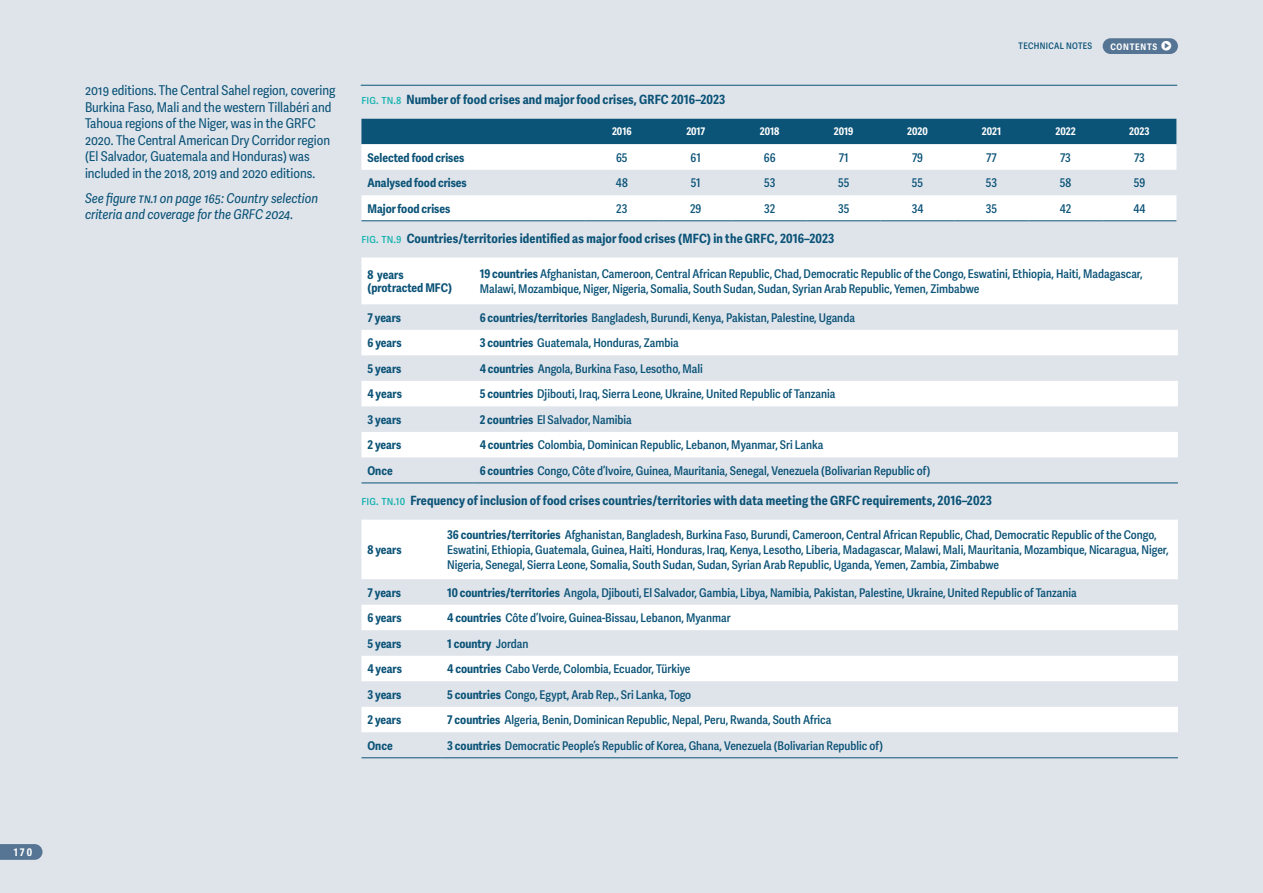
<style>
.page{position:relative;width:1263px;height:893px;background:#fff}
.page>*{position:absolute;margin:0;border:0;box-sizing:border-box;transform-origin:0 0}
._2024_9PT_BODYTEXT{font:13.5px/16.5px "Adelle Sans Cnd";color:#0b5377}
._2024_9PT_BODYTEXT-2{font:italic 13.5px/16.5px "Adelle Sans Cnd";color:#0b5377}
._2024_TREND_CHART_HEAD{font:700 12.75px "Adelle Sans Cnd";letter-spacing:.01em;color:#0b5377}
._2024_TN_CHART_COPY{font:600 12px/15px "Adelle Sans Cnd";color:#0b5377}
._2024_TN_CHART_COPY-2{font:700 12px "Adelle Sans Cnd";color:#0b5377}
._2024_TN_CHART_HEAD{font:700 10.5px "Adelle Sans Cnd";color:#fff}
.t1{font:600 9px "Adelle Sans Cnd";letter-spacing:.035em;color:#0b5377}
.t2{font:700 9px "Adelle Sans Cnd";letter-spacing:.085em;color:#fff}
.s1{font-style:normal}
.s2{font-family:"socialtype";font-weight:400;font-size:15px}
.s3{font-weight:400;color:#0fb1ac}
.s4{font-weight:700}
.s5{font-weight:600}
</style>
<div class="page">
<div style="left:0;top:0;width:1262px;height:893px;background:#dfe4eb"></div>
<div style="left:1103px;top:38px;width:75px;height:16px;background:#567493;border-radius:8px"></div>
<svg style="left:0;top:844px;width:43px;height:16px"></svg>
<div style="left:361px;top:119px;width:815px;height:25px;background:#0b5377"></div>
<svg style="left:361px;top:145px;width:815px;height:76px;fill:#fff"></svg>
<hr style="left:361px;top:221px;width:224px;height:1px;background:#0b5377">
<hr style="left:585px;top:221px;width:74px;height:1px;background:#0b5377">
<hr style="left:659px;top:221px;width:74px;height:1px;background:#0b5377">
<hr style="left:733px;top:221px;width:74px;height:1px;background:#0b5377">
<hr style="left:807px;top:221px;width:74px;height:1px;background:#0b5377">
<hr style="left:881px;top:221px;width:73px;height:1px;background:#0b5377">
<hr style="left:954px;top:221px;width:74px;height:1px;background:#0b5377">
<hr style="left:1028px;top:221px;width:74px;height:1px;background:#0b5377">
<hr style="left:1102px;top:221px;width:74px;height:1px;background:#0b5377">
<svg style="left:361px;top:258px;width:817px;height:199px;fill:#fff"></svg>
<hr style="left:361px;top:483px;width:113px;height:1px;background:#0b5377">
<hr style="left:474px;top:483px;width:704px;height:1px;background:#0b5377">
<svg style="left:361px;top:520px;width:817px;height:212px;fill:#fff"></svg>
<hr style="left:361px;top:757px;width:80px;height:1px;background:#0b5377">
<hr style="left:441px;top:757px;width:737px;height:1px;background:#0b5377">
<hr style="left:361px;top:85px;width:816px;height:1px;background:#0b5377">
<p class="_2024_TN_CHART_HEAD" style="left:14px;top:846px;width:20px">170</p>
<p class="_2024_9PT_BODYTEXT" style="left:85px;top:83px;width:252px">2019 editions. The Central Sahel region, covering Burkina Faso, Mali and the western Tillabéri and Tahoua regions of the Niger, was in the GRFC 2020. The Central American Dry Corridor region (El Salvador, Guatemala and Honduras) was included in the 2018, 2019 and 2020 editions.</p>
<p class="_2024_9PT_BODYTEXT-2" style="left:85px;top:190px;width:235px">See figure tn.1 on page 165: Country selection criteria and coverage for the GRFC 2024<span class="s1">.</span></p>
<p class="t1" style="left:1018px;top:41px;width:75px">TECHNICAL NOTES</p>
<p class="t2" style="left:1110px;top:41px;width:64px">CONTENTS <span class="s2">F</span></p>
<p class="_2024_TREND_CHART_HEAD" style="left:361px;top:92px;width:365px"><span class="s3">fig. tn.8</span> Number of food crises and major food crises, GRFC 2016–2023</p>
<p class="_2024_TN_CHART_HEAD" style="left:612px;top:125px;width:21px">2016</p>
<p class="_2024_TN_CHART_HEAD" style="left:686px;top:125px;width:20px">2017</p>
<p class="_2024_TN_CHART_HEAD" style="left:760px;top:125px;width:21px">2018</p>
<p class="_2024_TN_CHART_HEAD" style="left:834px;top:125px;width:21px">2019</p>
<p class="_2024_TN_CHART_HEAD" style="left:907px;top:125px;width:22px">2020</p>
<p class="_2024_TN_CHART_HEAD" style="left:982px;top:125px;width:21px">2021</p>
<p class="_2024_TN_CHART_HEAD" style="left:1055px;top:125px;width:22px">2022</p>
<p class="_2024_TN_CHART_HEAD" style="left:1129px;top:125px;width:22px">2023</p>
<p class="_2024_TN_CHART_COPY-2" style="left:367px;top:150px;width:98px">Selected food crises</p>
<p class="_2024_TN_CHART_COPY" style="left:616px;top:150px;width:13px">65</p>
<p class="_2024_TN_CHART_COPY" style="left:691px;top:150px;width:12px">61</p>
<p class="_2024_TN_CHART_COPY" style="left:764px;top:150px;width:13px">66</p>
<p class="_2024_TN_CHART_COPY" style="left:839px;top:150px;width:11px">71</p>
<p class="_2024_TN_CHART_COPY" style="left:912px;top:150px;width:13px">79</p>
<p class="_2024_TN_CHART_COPY" style="left:986px;top:150px;width:12px">77</p>
<p class="_2024_TN_CHART_COPY" style="left:1060px;top:150px;width:12px">73</p>
<p class="_2024_TN_CHART_COPY" style="left:1134px;top:150px;width:12px">73</p>
<p class="_2024_TN_CHART_COPY-2" style="left:367px;top:176px;width:101px">Analysed food crises</p>
<p class="_2024_TN_CHART_COPY" style="left:616px;top:176px;width:13px">48</p>
<p class="_2024_TN_CHART_COPY" style="left:691px;top:176px;width:11px">51</p>
<p class="_2024_TN_CHART_COPY" style="left:764px;top:176px;width:13px">53</p>
<p class="_2024_TN_CHART_COPY" style="left:838px;top:176px;width:13px">55</p>
<p class="_2024_TN_CHART_COPY" style="left:912px;top:176px;width:13px">55</p>
<p class="_2024_TN_CHART_COPY" style="left:986px;top:176px;width:13px">53</p>
<p class="_2024_TN_CHART_COPY" style="left:1060px;top:176px;width:13px">58</p>
<p class="_2024_TN_CHART_COPY" style="left:1134px;top:176px;width:13px">59</p>
<p class="_2024_TN_CHART_COPY-2" style="left:367px;top:201px;width:84px">Major food crises</p>
<p class="_2024_TN_CHART_COPY" style="left:616px;top:201px;width:13px">23</p>
<p class="_2024_TN_CHART_COPY" style="left:690px;top:201px;width:13px">29</p>
<p class="_2024_TN_CHART_COPY" style="left:764px;top:201px;width:12px">32</p>
<p class="_2024_TN_CHART_COPY" style="left:838px;top:201px;width:13px">35</p>
<p class="_2024_TN_CHART_COPY" style="left:912px;top:201px;width:13px">34</p>
<p class="_2024_TN_CHART_COPY" style="left:986px;top:201px;width:13px">35</p>
<p class="_2024_TN_CHART_COPY" style="left:1060px;top:201px;width:13px">42</p>
<p class="_2024_TN_CHART_COPY" style="left:1133px;top:201px;width:13px">44</p>
<p class="_2024_TREND_CHART_HEAD" style="left:361px;top:231px;width:474px"><span class="s3">fig. tn.9</span> Countries/territories identified as major food crises (MFC) in the GRFC, 2016–2023</p>
<p class="_2024_TN_CHART_COPY-2" style="left:367px;top:268px;width:38px">8 years</p>
<p class="_2024_TN_CHART_COPY-2" style="left:367px;top:280px;width:86px">(protracted MFC)</p>
<p class="_2024_TN_CHART_COPY" style="left:480px;top:267px;width:664px"><span class="s4">19 countries</span> Afghanistan, Cameroon, Central African Republic, Chad, Democratic Republic of the Congo, Eswatini, Ethiopia, Haiti, Madagascar,<br>Malawi, Mozambique, Niger, Nigeria, Somalia, South Sudan, Sudan, Syrian Arab Republic, Yemen, Zimbabwe</p>
<p class="_2024_TN_CHART_COPY-2" style="left:367px;top:310px;width:35px">7 years</p>
<p class="_2024_TN_CHART_COPY" style="left:480px;top:310px;width:377px"><span class="s4">6 countries/territories</span> Bangladesh, Burundi, Kenya, Pakistan, Palestine, Uganda</p>
<p class="_2024_TN_CHART_COPY-2" style="left:367px;top:336px;width:36px">6 years</p>
<p class="_2024_TN_CHART_COPY" style="left:480px;top:336px;width:201px"><span class="s4">3 countries</span> Guatemala, Honduras, Zambia</p>
<p class="_2024_TN_CHART_COPY-2" style="left:367px;top:361px;width:36px">5 years</p>
<p class="_2024_TN_CHART_COPY" style="left:480px;top:361px;width:225px"><span class="s4">4 countries</span> Angola, Burkina Faso, Lesotho, Mali</p>
<p class="_2024_TN_CHART_COPY-2" style="left:367px;top:387px;width:36px">4 years</p>
<p class="_2024_TN_CHART_COPY" style="left:480px;top:387px;width:357px"><span class="s4">5 countries</span> Djibouti, Iraq, Sierra Leone, Ukraine, United Republic of Tanzania</p>
<p class="_2024_TN_CHART_COPY-2" style="left:367px;top:412px;width:36px">3 years</p>
<p class="_2024_TN_CHART_COPY" style="left:480px;top:412px;width:154px"><span class="s4">2 countries</span> El Salvador, Namibia</p>
<p class="_2024_TN_CHART_COPY-2" style="left:367px;top:438px;width:35px">2 years</p>
<p class="_2024_TN_CHART_COPY" style="left:480px;top:438px;width:345px"><span class="s4">4 countries</span> Colombia, Dominican Republic, Lebanon, Myanmar, Sri Lanka</p>
<p class="_2024_TN_CHART_COPY-2" style="left:367px;top:463px;width:27px">Once</p>
<p class="_2024_TN_CHART_COPY" style="left:480px;top:463px;width:452px"><span class="s4">6 countries</span> Congo, Côte d’Ivoire, Guinea, Mauritania, Senegal, Venezuela (Bolivarian Republic of)</p>
<p class="_2024_TREND_CHART_HEAD" style="left:361px;top:493px;width:632px"><span class="s3">fig. tn.10</span> Frequency of inclusion of food crises countries/territories with data meeting the GRFC requirements, 2016–2023</p>
<p class="_2024_TN_CHART_COPY-2" style="left:367px;top:542px;width:36px">8 years</p>
<p class="_2024_TN_CHART_COPY" style="left:447px;top:528px;width:723px"><span class="s4">36 countries/territories</span> Afghanistan, Bangladesh, Burkina Faso, Burundi, Cameroon, Central African Republic, Chad, Democratic Republic of the Congo,<br>Eswatini, Ethiopia, Guatemala, Guinea, Haiti, Honduras, Iraq, Kenya, Lesotho, Liberia, Madagascar, Malawi, Mali, Mauritania, Mozambique, Nicaragua, Niger,<br>Nigeria, Senegal, Sierra Leone, Somalia, South Sudan, Sudan, Syrian Arab Republic, Uganda, Yemen, Zambia, Zimbabwe</p>
<p class="_2024_TN_CHART_COPY-2" style="left:367px;top:585px;width:35px">7 years</p>
<p class="_2024_TN_CHART_COPY" style="left:447px;top:585px;width:631px"><span class="s4">10 countries/territories</span> Angola, Djibouti, El Salvador, Gambia, Libya, Namibia, Pakistan, Palestine, Ukraine, United Republic of Tanzania</p>
<p class="_2024_TN_CHART_COPY-2" style="left:367px;top:611px;width:36px">6 years</p>
<p class="_2024_TN_CHART_COPY" style="left:447px;top:611px;width:285px"><span class="s4">4 countries</span> Côte d’Ivoire, Guinea-Bissau, Lebanon, Myanmar</p>
<p class="_2024_TN_CHART_COPY-2" style="left:367px;top:636px;width:36px">5 years</p>
<p class="_2024_TN_CHART_COPY-2" style="left:447px;top:636px;width:83px">1 country <span class="s5">Jordan</span></p>
<p class="_2024_TN_CHART_COPY-2" style="left:367px;top:662px;width:36px">4 years</p>
<p class="_2024_TN_CHART_COPY" style="left:447px;top:662px;width:245px"><span class="s4">4 countries</span> Cabo Verde, Colombia, Ecuador, Türkiye</p>
<p class="_2024_TN_CHART_COPY-2" style="left:367px;top:687px;width:36px">3 years</p>
<p class="_2024_TN_CHART_COPY" style="left:447px;top:687px;width:246px"><span class="s4">5 countries</span> Congo, Egypt, Arab Rep., Sri Lanka, Togo</p>
<p class="_2024_TN_CHART_COPY-2" style="left:367px;top:713px;width:35px">2 years</p>
<p class="_2024_TN_CHART_COPY" style="left:447px;top:713px;width:386px"><span class="s4">7 countries</span> Algeria, Benin, Dominican Republic, Nepal, Peru, Rwanda, South Africa</p>
<p class="_2024_TN_CHART_COPY-2" style="left:367px;top:738px;width:27px">Once</p>
<p class="_2024_TN_CHART_COPY" style="left:447px;top:738px;width:437px"><span class="s4">3 countries</span> Democratic People’s Republic of Korea, Ghana, Venezuela (Bolivarian Republic of)</p>
</div>
